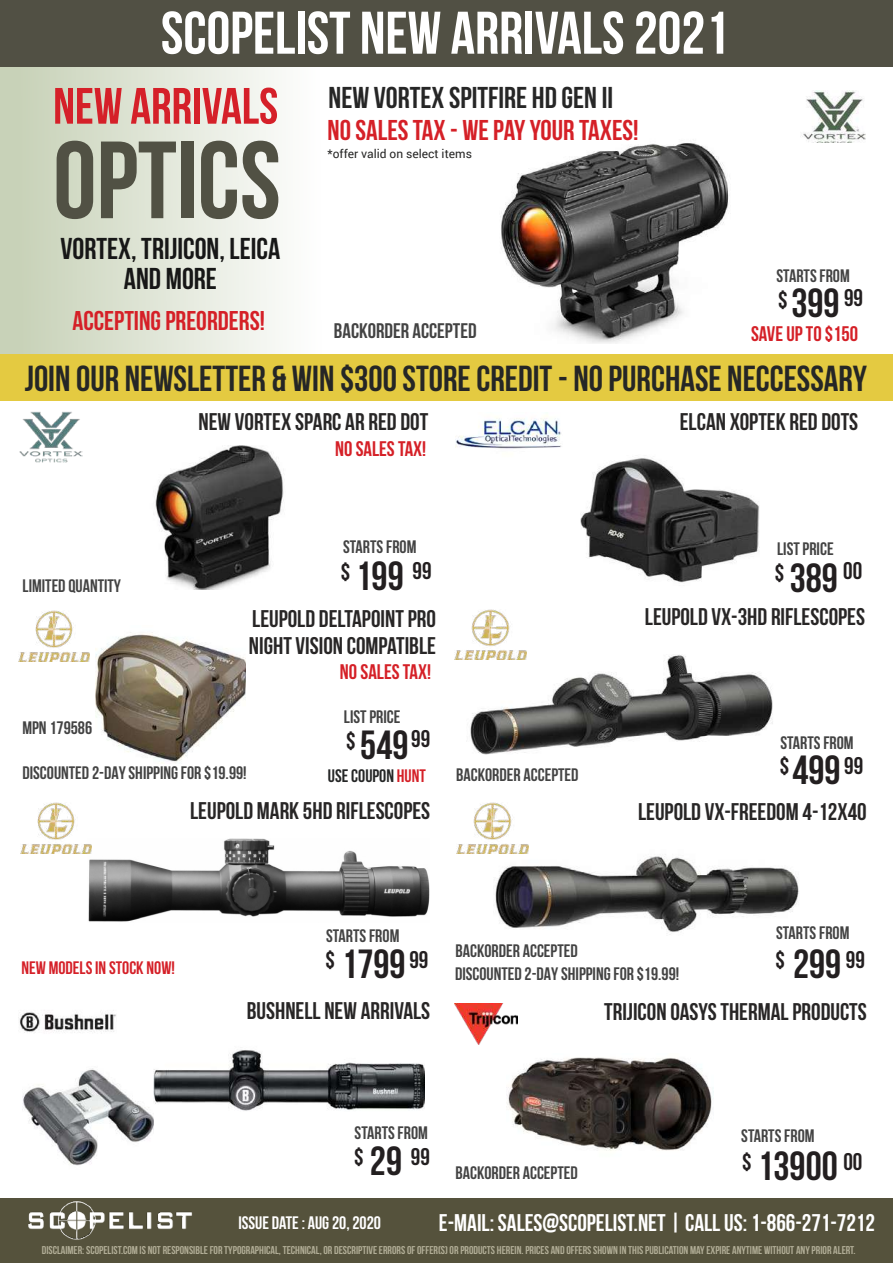
<style>
.page{position:relative;width:893px;height:1263px;background:#fff}
.page>*{position:absolute;margin:0;border:0;box-sizing:border-box;transform-origin:0 0}
.t1{font:700 109.5px "Bebas Neue";color:#515144}
.t2{font:700 60px "Bebas Neue";color:#fff}
.t3{font:700 51px "Bebas Neue";color:#d52029}
.t4{font:700 40.5px "Bebas Neue";color:#231f20}
.t5{font:700 36px "Bebas Neue";color:#252626}
.t6{font:700 30px/30px "Bebas Neue";color:#171717;text-align:center}
.t7{font:700 30px "Bebas Neue";color:#262626}
.t8{font:700 28.5px "Bebas Neue";color:#d52027}
.t9{font:700 27px "Bebas Neue";color:#d52027}
.t10{font:700 24px/27px "Bebas Neue";color:#282626}
.t11{font:700 24px "Bebas Neue";color:#fff}
.t12{font:700 24px "Bebas Neue";color:#231f20}
.t13{font:700 21px "Bebas Neue";color:#d52027}
.t14{font:700 21px "Bebas Neue";color:#434343}
.t15{font:700 18px "Bebas Neue";color:#434343}
.t16{font:700 18px "Bebas Neue";color:#d52028}
.t17{font:700 18px "Bebas Neue";color:#fff}
.t18{font:700 18px "Bebas Neue";color:#252626}
.t19{font:12px "Roboto";color:#262625}
.t20{font:700 11.25px "Bebas Neue";color:#b2ae97}
.s1{font-size:40.5px}
.s2{color:#d52027}
</style>
<div class="page">
<div style="left:0;top:67px;width:336px;height:287px;background:linear-gradient(to right,#c5cfb4,#fff)"></div>
<div style="left:0;top:0;width:893px;height:67px;background:#515044"></div>
<div style="left:0;top:354px;width:893px;height:47px;background:#e4ca41"></div>
<img style="left:500px;top:143px;width:229px;height:200px">
<img style="left:802px;top:91px;width:63px;height:51px">
<img style="left:20px;top:411px;width:63px;height:52px">
<img style="left:155px;top:446px;width:129px;height:143px">
<img style="left:580px;top:458px;width:179px;height:125px">
<img style="left:455px;top:415px;width:107px;height:34px">
<img style="left:95px;top:632px;width:150px;height:131px">
<img style="left:18px;top:611px;width:72px;height:50px">
<img style="left:470px;top:655px;width:303px;height:99px">
<img style="left:455px;top:609px;width:71px;height:51px">
<img style="left:88px;top:838px;width:342px;height:84px">
<img style="left:20px;top:803px;width:72px;height:50px">
<img style="left:495px;top:849px;width:304px;height:83px">
<img style="left:457px;top:803px;width:71px;height:50px">
<img style="left:19px;top:1011px;width:97px;height:22px">
<img style="left:22px;top:1068px;width:131px;height:98px">
<img style="left:154px;top:1050px;width:270px;height:61px">
<img style="left:507px;top:1057px;width:205px;height:94px">
<img style="left:454px;top:1003px;width:63px;height:41px">
<div style="left:0;top:1199px;width:893px;height:64px;background:#55523c"></div>
<img style="left:28px;top:1201px;width:164px;height:39px">
<h2 class="t2" style="left:161px;top:0;width:569px">SCOPELIST NEW ARRIVALS 2021</h2>
<h3 class="t3" style="left:53px;top:78px;width:226px">NEW ARRIVALS</h3>
<h1 class="t1" style="left:53px;top:120px;width:229px">OPTICS</h1>
<h3 class="t6" style="left:60px;top:233px;width:221px">VORTEX, TRIJICON, LEICA<br>AND MORE</h3>
<h3 class="t9" style="left:72px;top:306px;width:194px">ACCEPTING PREORDERS!</h3>
<h3 class="t7" style="left:328px;top:81px;width:286px">NEW VORTEX SPITFIRE HD GEN II</h3>
<h3 class="t8" style="left:328px;top:114px;width:313px">NO SALES TAX - WE PAY YOUR TAXES!</h3>
<p class="t19" style="left:328px;top:145px;width:146px">*offer valid on select items</p>
<p class="t15" style="left:776px;top:266px;width:75px">STARTS FROM</p>
<h3 class="t12" style="left:778px;top:285px;width:87px">$ <span class="s1">399</span> 99</h3>
<p class="t14" style="left:334px;top:319px;width:144px">BACKORDER ACCEPTED</p>
<p class="t13" style="left:751px;top:322px;width:109px">SAVE UP TO $150</p>
<h3 class="t5" style="left:25px;top:358px;width:844px">JOIN OUR NEWSLETTER &amp; WIN $300 STORE CREDIT - NO PURCHASE NECCESSARY</h3>
<h3 class="t10" style="left:199px;top:408px;width:231px">NEW VORTEX SPARC AR RED DOT</h3>
<p class="t13" style="left:335px;top:437px;width:93px">NO SALES TAX!</p>
<p class="t15" style="left:23px;top:576px;width:100px">LIMITED QUANTITY</p>
<p class="t15" style="left:22px;top:717px;width:71px">MPN 179586</p>
<p class="t15" style="left:343px;top:537px;width:75px">STARTS FROM</p>
<h3 class="t12" style="left:341px;top:557px;width:92px">$ <span class="s1">199</span> 99</h3>
<h3 class="t10" style="left:249px;top:605px;width:189px">LEUPOLD DELTAPOINT PRO<br>NIGHT VISION COMPATIBLE</h3>
<p class="t13" style="left:340px;top:660px;width:93px">NO SALES TAX!</p>
<p class="t15" style="left:344px;top:707px;width:58px">LIST PRICE</p>
<h3 class="t12" style="left:346px;top:726px;width:85px">$ <span class="s1">549</span>99</h3>
<p class="t15" style="left:22px;top:762px;width:226px">DISCOUNTED 2-DAY SHIPPING FOR $19.99!</p>
<p class="t18" style="left:328px;top:765px;width:99px">USE COUPON <span class="s2">HUNT</span></p>
<h3 class="t10" style="left:190px;top:797px;width:242px">LEUPOLD MARK 5HD RIFLESCOPES</h3>
<p class="t15" style="left:456px;top:764px;width:124px">BACKORDER ACCEPTED</p>
<h3 class="t10" style="left:680px;top:408px;width:180px">ELCAN XOPTEK RED DOTS</h3>
<p class="t15" style="left:777px;top:539px;width:58px">LIST PRICE</p>
<h3 class="t12" style="left:775px;top:558px;width:89px">$ <span class="s1">389</span> 00</h3>
<h3 class="t10" style="left:645px;top:603px;width:222px">LEUPOLD VX-3HD RIFLESCOPES</h3>
<p class="t15" style="left:780px;top:733px;width:75px">STARTS FROM</p>
<h3 class="t12" style="left:780px;top:753px;width:85px">$<span class="s1">499</span>99</h3>
<h3 class="t10" style="left:638px;top:798px;width:230px">LEUPOLD VX-FREEDOM 4-12X40</h3>
<p class="t16" style="left:21px;top:958px;width:155px">NEW MODELS IN STOCK NOW!</p>
<p class="t15" style="left:326px;top:926px;width:75px">STARTS FROM</p>
<h3 class="t4" style="left:326px;top:941px;width:104px"><sup>$</sup> 1799 <sup>99</sup></h3>
<h3 class="t10" style="left:247px;top:996px;width:185px">BUSHNELL NEW ARRIVALS</h3>
<p class="t15" style="left:455px;top:941px;width:124px">BACKORDER ACCEPTED</p>
<p class="t15" style="left:455px;top:964px;width:226px">DISCOUNTED 2-DAY SHIPPING FOR $19.99!</p>
<p class="t15" style="left:776px;top:923px;width:75px">STARTS FROM</p>
<h3 class="t12" style="left:776px;top:946px;width:91px">$ <span class="s1">299</span> 99</h3>
<h3 class="t10" style="left:604px;top:998px;width:264px">TRIJICON OASYS THERMAL PRODUCTS</h3>
<p class="t15" style="left:355px;top:1123px;width:75px">STARTS FROM</p>
<h3 class="t12" style="left:354px;top:1143px;width:77px">$ <span class="s1">29</span> 99</h3>
<p class="t15" style="left:741px;top:1125px;width:75px">STARTS FROM</p>
<h3 class="t4" style="left:742px;top:1143px;width:122px"><sup>$</sup> 13900 <sup>00</sup></h3>
<p class="t15" style="left:455px;top:1163px;width:124px">BACKORDER ACCEPTED</p>
<h3 class="t11" style="left:439px;top:1210px;width:437px">E-MAIL: SALES@SCOPELIST.NET | CALL US: 1-866-271-7212</h3>
<p class="t20" style="left:42px;top:1243px;width:815px">DISCLAIMER: SCOPELIST.COM IS NOT RESPONSIBLE FOR TYPOGRAPHICAL, TECHNICAL, OR DESCRIPTIVE ERRORS OF OFFER(S) OR PRODUCTS HEREIN. PRICES AND OFFERS SHOWN IN THIS PUBLICATION MAY EXPIRE ANYTIME WITHOUT ANY PRIOR ALERT.</p>
<p class="t17" style="left:238px;top:1212px;width:144px">ISSUE DATE : AUG 20, 2020</p>
</div>
